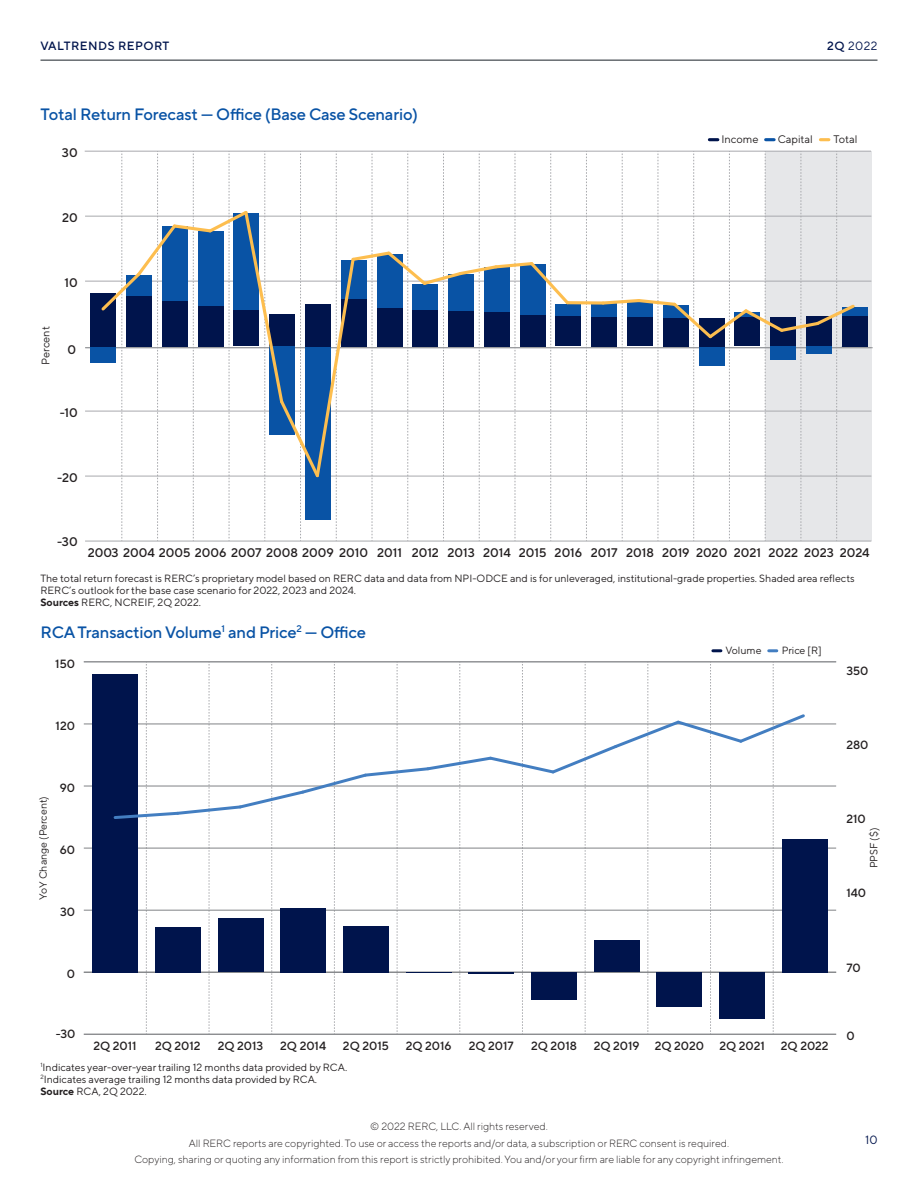
<style>
.page{position:relative;width:918px;height:1188px;background:#fff}
.page>*{position:absolute;margin:0;border:0;box-sizing:border-box;transform-origin:0 0}
.EXHIBIT_HEADER{font:500 16.5px "TT Norms Pro";letter-spacing:-.01em;color:#0953a5}
.t1{font:500 12.45px "TT Norms Pro";color:#231f20}
.t2{font:500 12px "TT Norms Pro";color:#231f20}
.t3{font:500 12px "TT Norms Pro";letter-spacing:.04em;color:#00144c}
.t4{font:12px "TT Norms Pro";letter-spacing:.04em;color:#00144c}
.t5{font:10.95px "TT Norms Pro";color:#231f20}
.FOOTNOTE{font:10.5px "TT Norms Pro";color:#231f20}
.t6{font:300 10.5px/16.5px "TT Norms Pro";color:#231f20;text-align:center}
.s1{font-weight:500}
.s2{font-weight:700}
</style>
<div class="page">
<hr style="left:40px;top:60px;width:838px;height:1px;background:#1a2229">
<div style="left:765px;top:151px;width:106px;height:390px;background:#e6e7e9"></div>
<hr style="left:85px;top:476px;width:786px;height:1px;background:#a8a9ad">
<hr style="left:85px;top:411px;width:786px;height:1px;background:#a8a9ad">
<svg style="left:586px;top:153px;width:1px;height:388px"></svg>
<svg style="left:766px;top:138px;width:8px;height:3px"></svg>
<hr style="left:85px;top:347px;width:788px;height:1px;background:#939598">
<div style="left:90px;top:346px;width:26px;height:17px;background:#0953a5"></div>
<svg style="left:709px;top:138px;width:9px;height:3px"></svg>
<svg style="left:820px;top:138px;width:9px;height:3px"></svg>
<hr style="left:85px;top:151px;width:786px;height:1px;background:#a8a9ad">
<hr style="left:85px;top:541px;width:786px;height:1px;background:#a8a9ad">
<hr style="left:85px;top:281px;width:786px;height:1px;background:#a8a9ad">
<hr style="left:85px;top:216px;width:786px;height:1px;background:#a8a9ad">
<div style="left:556px;top:304px;width:25px;height:13px;background:#0953a5"></div>
<div style="left:591px;top:304px;width:26px;height:13px;background:#0953a5"></div>
<div style="left:842px;top:307px;width:26px;height:9px;background:#0953a5"></div>
<div style="left:90px;top:293px;width:26px;height:53px;background:#00144c"></div>
<div style="left:556px;top:317px;width:25px;height:29px;background:#00144c"></div>
<div style="left:591px;top:317px;width:26px;height:29px;background:#00144c"></div>
<div style="left:842px;top:316px;width:26px;height:30px;background:#00144c"></div>
<svg style="left:99px;top:151px;width:473px;height:390px"></svg>
<svg style="left:567px;top:301px;width:33px;height:4px"></svg>
<svg style="left:600px;top:151px;width:257px;height:390px"></svg>
<hr style="left:84px;top:1034px;width:752px;height:1px;background:#808285">
<hr style="left:84px;top:972px;width:752px;height:1px;background:#808285">
<hr style="left:84px;top:910px;width:752px;height:1px;background:#808285">
<hr style="left:84px;top:848px;width:752px;height:1px;background:#808285">
<hr style="left:84px;top:786px;width:752px;height:1px;background:#808285">
<hr style="left:84px;top:724px;width:752px;height:1px;background:#808285">
<hr style="left:84px;top:661px;width:752px;height:1px;background:#808285">
<div style="left:93px;top:674px;width:45px;height:298px;background:#00144c"></div>
<div style="left:782px;top:839px;width:45px;height:133px;background:#00144c"></div>
<svg style="left:112px;top:662px;width:695px;height:372px"></svg>
<svg style="left:769px;top:649px;width:8px;height:3px"></svg>
<svg style="left:713px;top:649px;width:8px;height:3px"></svg>
<p class="t3" style="left:40px;top:38px;width:130px">VALTRENDS REPORT</p>
<p class="EXHIBIT_HEADER" style="left:40px;top:103px;width:379px">Total Return Forecast — Office (Base Case Scenario)</p>
<p class="t1" style="left:62px;top:145px;width:17px">30</p>
<p class="t1" style="left:62px;top:210px;width:17px">20</p>
<p class="t1" style="left:64px;top:275px;width:15px">10</p>
<p class="t5" style="left:39px;top:365px;width:40px;rotate:-90deg">Percent</p>
<p class="t1" style="left:67px;top:341px;width:10px">0</p>
<p class="t1" style="left:60px;top:405px;width:20px">-10</p>
<p class="t1" style="left:57px;top:470px;width:22px">-20</p>
<p class="t1" style="left:57px;top:533px;width:22px">-30</p>
<p class="t4" style="left:827px;top:38px;width:52px"><span class="s1">2Q</span> 2022</p>
<p class="t5" style="left:721px;top:132px;width:38px">Income</p>
<p class="t5" style="left:778px;top:132px;width:37px">Capital</p>
<p class="t5" style="left:834px;top:132px;width:25px">Total</p>
<p class="t1" style="left:88px;top:545px;width:783px">2003 2004 2005 2006 2007 2008 2009 2010 2011 2012 2013 2014 2015 2016 2017 2018 2019 2020 2021 2022 2023 2024</p>
<p class="FOOTNOTE" style="left:40px;top:571px;width:816px">The total return forecast is RERC’s proprietary model based on RERC data and data from NPI-ODCE and is for unleveraged, institutional-grade properties. Shaded area reflects</p>
<p class="FOOTNOTE" style="left:40px;top:583px;width:317px">RERC’s outlook for the base case scenario for 2022, 2023 and 2024.</p>
<p class="FOOTNOTE" style="left:40px;top:595px;width:162px"><span class="s2">Sources</span> RERC, NCREIF, 2Q 2022.</p>
<p class="EXHIBIT_HEADER" style="left:40px;top:621px;width:327px">RCA Transaction Volume<sup>1</sup> and Price<sup>2</sup> — Office</p>
<p class="t2" style="left:55px;top:656px;width:21px">150</p>
<p class="t2" style="left:56px;top:718px;width:21px">120</p>
<p class="FOOTNOTE" style="left:36px;top:900px;width:105px;rotate:-90deg">YoY Change (Percent)</p>
<p class="t2" style="left:60px;top:780px;width:17px">90</p>
<p class="t2" style="left:60px;top:842px;width:17px">60</p>
<p class="t2" style="left:60px;top:904px;width:17px">30</p>
<p class="t2" style="left:67px;top:966px;width:10px">0</p>
<p class="FOOTNOTE" style="left:725px;top:644px;width:38px">Volume</p>
<p class="FOOTNOTE" style="left:782px;top:644px;width:41px">Price [R]</p>
<p class="t2" style="left:846px;top:663px;width:24px">350</p>
<p class="t2" style="left:846px;top:737px;width:24px">280</p>
<p class="t2" style="left:846px;top:811px;width:21px">210</p>
<p class="FOOTNOTE" style="left:867px;top:868px;width:42px;rotate:-90deg">PPSF ($)</p>
<p class="t2" style="left:846px;top:885px;width:21px">140</p>
<p class="t2" style="left:846px;top:960px;width:16px">70</p>
<p class="t2" style="left:56px;top:1026px;width:21px">-30</p>
<p class="t2" style="left:94px;top:1038px;width:45px">2Q 2011</p>
<p class="t2" style="left:155px;top:1038px;width:47px">2Q 2012</p>
<p class="t2" style="left:218px;top:1038px;width:47px">2Q 2013</p>
<p class="t2" style="left:280px;top:1038px;width:47px">2Q 2014</p>
<p class="t2" style="left:343px;top:1038px;width:47px">2Q 2015</p>
<p class="t2" style="left:406px;top:1038px;width:47px">2Q 2016</p>
<p class="t2" style="left:469px;top:1038px;width:46px">2Q 2017</p>
<p class="t2" style="left:531px;top:1038px;width:47px">2Q 2018</p>
<p class="t2" style="left:594px;top:1038px;width:47px">2Q 2019</p>
<p class="t2" style="left:655px;top:1038px;width:51px">2Q 2020</p>
<p class="t2" style="left:719px;top:1038px;width:47px">2Q 2021</p>
<p class="t2" style="left:781px;top:1038px;width:49px">2Q 2022</p>
<p class="FOOTNOTE" style="left:40px;top:1060px;width:308px"><sup>1</sup>Indicates year-over-year trailing 12 months data provided by RCA.</p>
<p class="FOOTNOTE" style="left:40px;top:1072px;width:278px"><sup>2</sup>Indicates average trailing 12 months data provided by RCA.</p>
<p class="FOOTNOTE" style="left:40px;top:1084px;width:108px"><span class="s2">Source</span> RCA, 2Q 2022.</p>
<p class="t6" style="left:134px;top:1118px;width:651px">© 2022 RERC, LLC. All rights reserved.<br>All RERC reports are copyrighted. To use or access the reports and/or data, a subscription or RERC consent is required.<br>Copying, sharing or quoting any information from this report is strictly prohibited. You and/or your firm are liable for any copyright infringement.</p>
<p class="t2" style="left:846px;top:1028px;width:10px">0</p>
<p class="t4" style="left:865px;top:1132px;width:14px">10</p>
</div>
